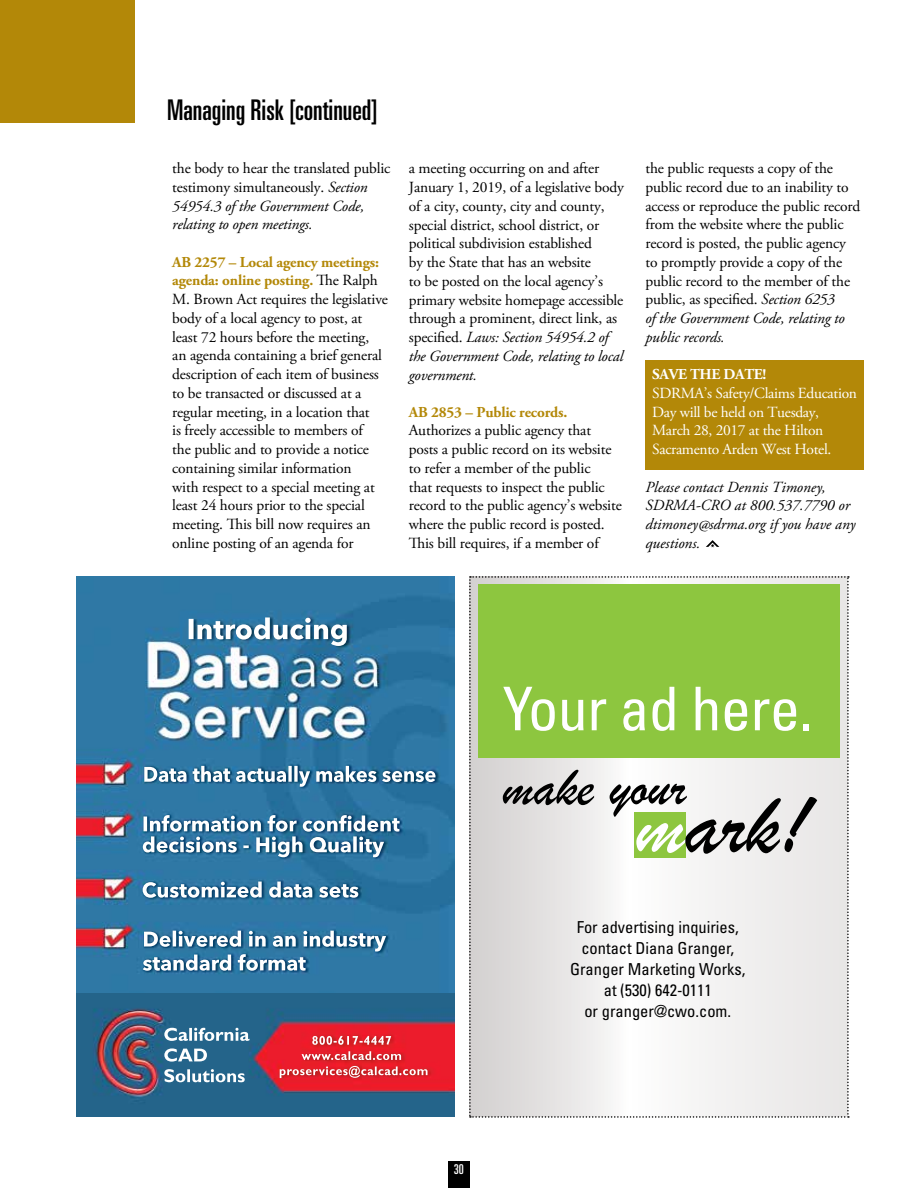
<style>
.page{position:relative;width:918px;height:1188px;background:#fff}
.page>*{position:absolute;margin:0;border:0;box-sizing:border-box;transform-origin:0 0}
.t1{font:88.2px "Brush Script";color:#000}
.t2{font:condensed 60.3px "Univers LT Std";letter-spacing:-.01em;color:#fff}
.t3{font:56.25px "Brush Script";color:#000}
.t4{font:ultra-condensed 28.5px "Univers LT Std";color:#000}
.t5{font:condensed 16.5px/21px "Univers LT Std";color:#000;text-align:center}
.t6{font:15.45px/18.8px "Adobe Garamond Pro";letter-spacing:-.01em;color:#000}
.t7{font:italic 15.45px/18.8px "Adobe Garamond Pro";color:#000}
.t8{font:15.45px/18.8px "Adobe Garamond Pro";letter-spacing:-.02em;color:#fff}
.t9{font:700 15.15px/18.8px "Adobe Garamond Pro";letter-spacing:-.01em;color:#b38808}
.t10{font:700 15.15px "Adobe Garamond Pro";color:#fff}
.t11{font:ultra-condensed 13.5px "Univers LT Std";color:#fff}
.s1{font-style:normal}
.s2{font-weight:400;font-size:15.45px;color:#000}
.s3{font-style:italic}
.s4{color:#fff}
</style>
<div class="page">
<div style="left:448px;top:1161px;width:22px;height:27px;background:#000"></div>
<div style="left:645px;top:360px;width:219px;height:110px;background:#b38808"></div>
<div style="left:0;top:0;width:135px;height:122px;background:#b38808"></div>
<svg style="left:706px;top:540px;width:13px;height:8px"></svg>
<img style="left:76px;top:577px;width:378px;height:416px">
<img style="left:76px;top:993px;width:378px;height:124px">
<svg style="left:469px;top:576px;width:380px;height:542px"></svg>
<div style="left:478px;top:585px;width:361px;height:173px;background:#8dc63f"></div>
<div style="left:634px;top:813px;width:52px;height:45px;background:#8dc63f"></div>
<h3 class="t4" style="left:167px;top:93px;width:212px">Managing Risk [continued]</h3>
<p class="t7" style="left:172px;top:159px;width:220px"><span class="s1">the body to hear the translated public testimony simultaneously.</span> Section 54954.3 of the Government Code, relating to open meetings.</p>
<p class="t9" style="left:172px;top:253px;width:208px">AB 2257 – Local agency meetings: agenda: online posting. <span class="s2">The Ralph</span></p>
<p class="t6" style="left:172px;top:290px;width:217px">M. Brown Act requires the legislative body of a local agency to post, at least 72 hours before the meeting,<br>an agenda containing a brief general description of each item of business to be transacted or discussed at a regular meeting, in a location that<br>is freely accessible to members of<br>the public and to provide a notice containing similar information<br>with respect to a special meeting at least 24 hours prior to the special meeting. This bill now requires an online posting of an agenda for</p>
<p class="t6" style="left:409px;top:160px;width:216px">a meeting occurring on and after January 1, 2019, of a legislative body of a city, county, city and county, special district, school district, or political subdivision established<br>by the State that has an website<br>to be posted on the local agency’s primary website homepage accessible through a prominent, direct link, as specified. <span class="s3">Laws: Section 54954.2 of the Government Code, relating to local government.</span></p>
<p class="t9" style="left:409px;top:403px;width:160px">AB 2853 – Public records.</p>
<p class="t6" style="left:409px;top:422px;width:214px">Authorizes a public agency that posts a public record on its website to refer a member of the public<br>that requests to inspect the public record to the public agency’s website where the public record is posted.<br>This bill requires, if a member of</p>
<p class="t6" style="left:645px;top:159px;width:217px">the public requests a copy of the public record due to an inability to access or reproduce the public record from the website where the public record is posted, the public agency to promptly provide a copy of the public record to the member of the public, as specified. <span class="s3">Section 6253<br>of the Government Code, relating to public records.</span></p>
<p class="t10" style="left:652px;top:366px;width:18px">SAVE</p>
<p class="t10" style="left:690px;top:366px;width:12px">THE</p>
<p class="t10" style="left:724px;top:366px;width:44px">DATE!</p>
<p class="t8" style="left:652px;top:384px;width:206px">SDRMA’s Safety/Claims Education<br>Day will be held on Tuesday,<br>March 28, 2017 at the Hilton<br>Sacramento Arden West Hotel.</p>
<p class="t7" style="left:645px;top:478px;width:211px">Please contact Dennis Timoney,<br>SDRMA-CRO at 800.537.7790 or dtimoney@sdrma.org if you have any questions.</p>
<h2 class="t2" style="left:503px;top:671px;width:312px">Your ad here.</h2>
<h3 class="t3" style="left:503px;top:753px;width:185px">make your</h3>
<h1 class="t1" style="left:636px;top:772px;width:174px"><span class="s4">m</span>ark!</h1>
<p class="t5" style="left:570px;top:917px;width:177px">For advertising inquiries, contact Diana Granger,<br>Granger Marketing Works, at (530) 642-0111<br>or granger@cwo.com.</p>
<p class="t11" style="left:454px;top:1161px;width:11px">30</p>
</div>
